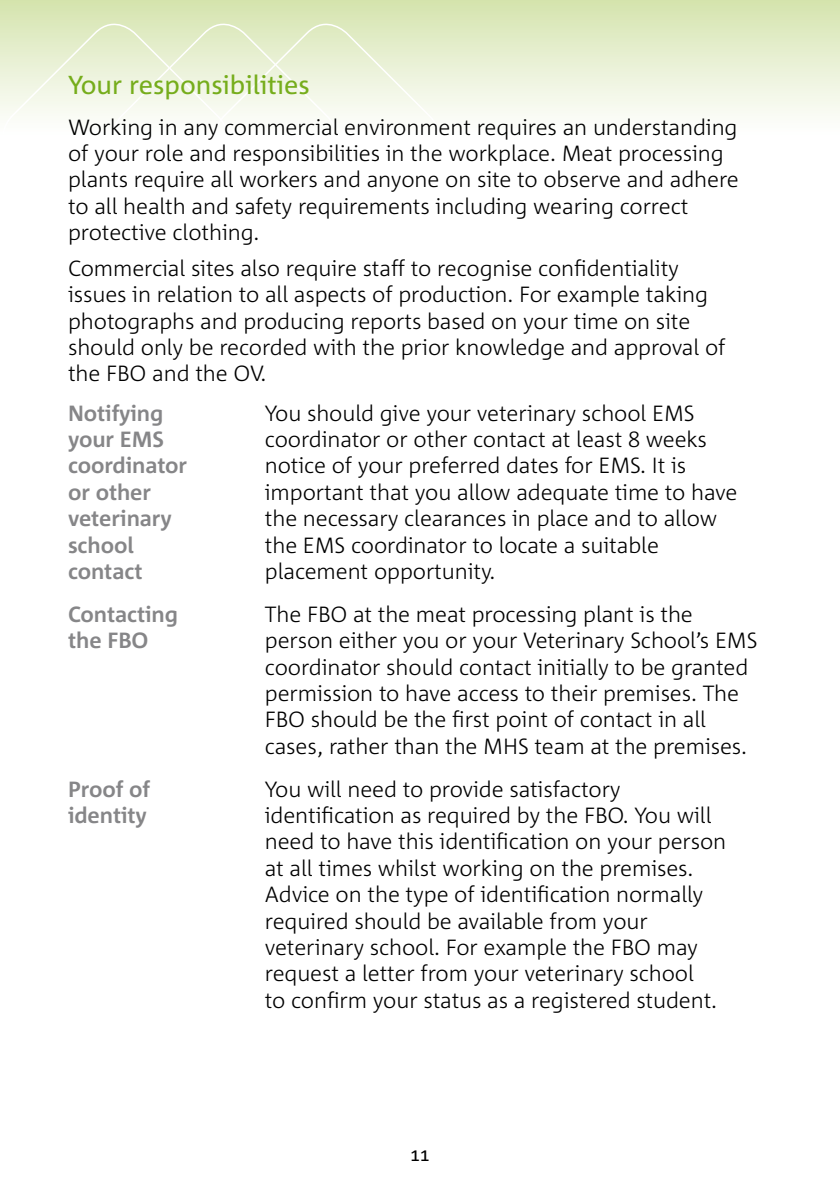
<style>
.page{position:relative;width:840px;height:1191px;background:#fff}
.page>*{position:absolute;margin:0;border:0;box-sizing:border-box;transform-origin:0 0}
.t1{font:26px "Corpid";color:#76ad1c}
.t2{font:300 22px/26.4px "Corpid";letter-spacing:-.005em;color:#000}
.t3{font:700 22px/26.4px "Corpid";letter-spacing:-.005em;color:#868688}
</style>
<div class="page">
<div style="left:0;top:0;width:839px;height:136px;background:linear-gradient(to bottom,#d5e4ae,#fff)"></div>
<svg style="left:0;top:13px;width:204px;height:123px"></svg>
<svg style="left:204px;top:13px;width:245px;height:123px"></svg>
<p class="t1" style="left:68px;top:71px;width:243px">Your responsibilities</p>
<p class="t2" style="left:68px;top:114px;width:671px">Working in any commercial environment requires an understanding of your role and responsibilities in the workplace. Meat processing plants require all workers and anyone on site to observe and adhere to all health and safety requirements including wearing correct protective clothing.</p>
<p class="t2" style="left:68px;top:255px;width:658px">Commercial sites also require staff to recognise confidentiality issues in relation to all aspects of production. For example taking photographs and producing reports based on your time on site should only be recorded with the prior knowledge and approval of the FBO and the OV.</p>
<p class="t3" style="left:68px;top:400px;width:120px">Notifying your EMS coordinator or other veterinary school contact</p>
<p class="t2" style="left:265px;top:400px;width:474px">You should give your veterinary school EMS coordinator or other contact at least 8 weeks notice of your preferred dates for EMS. It is important that you allow adequate time to have the necessary clearances in place and to allow the EMS coordinator to locate a suitable placement opportunity.</p>
<p class="t3" style="left:68px;top:601px;width:111px">Contacting the FBO</p>
<p class="t2" style="left:265px;top:601px;width:494px">The FBO at the meat processing plant is the person either you or your Veterinary School’s EMS coordinator should contact initially to be granted permission to have access to their premises. The FBO should be the first point of contact in all cases, rather than the MHS team at the premises.</p>
<p class="t3" style="left:68px;top:776px;width:83px">Proof of identity</p>
<p class="t2" style="left:265px;top:776px;width:462px">You will need to provide satisfactory identification as required by the FBO. You will need to have this identification on your person at all times whilst working on the premises.<br>Advice on the type of identification normally required should be available from your veterinary school. For example the FBO may request a letter from your veterinary school<br>to confirm your status as a registered student.</p>
</div>
